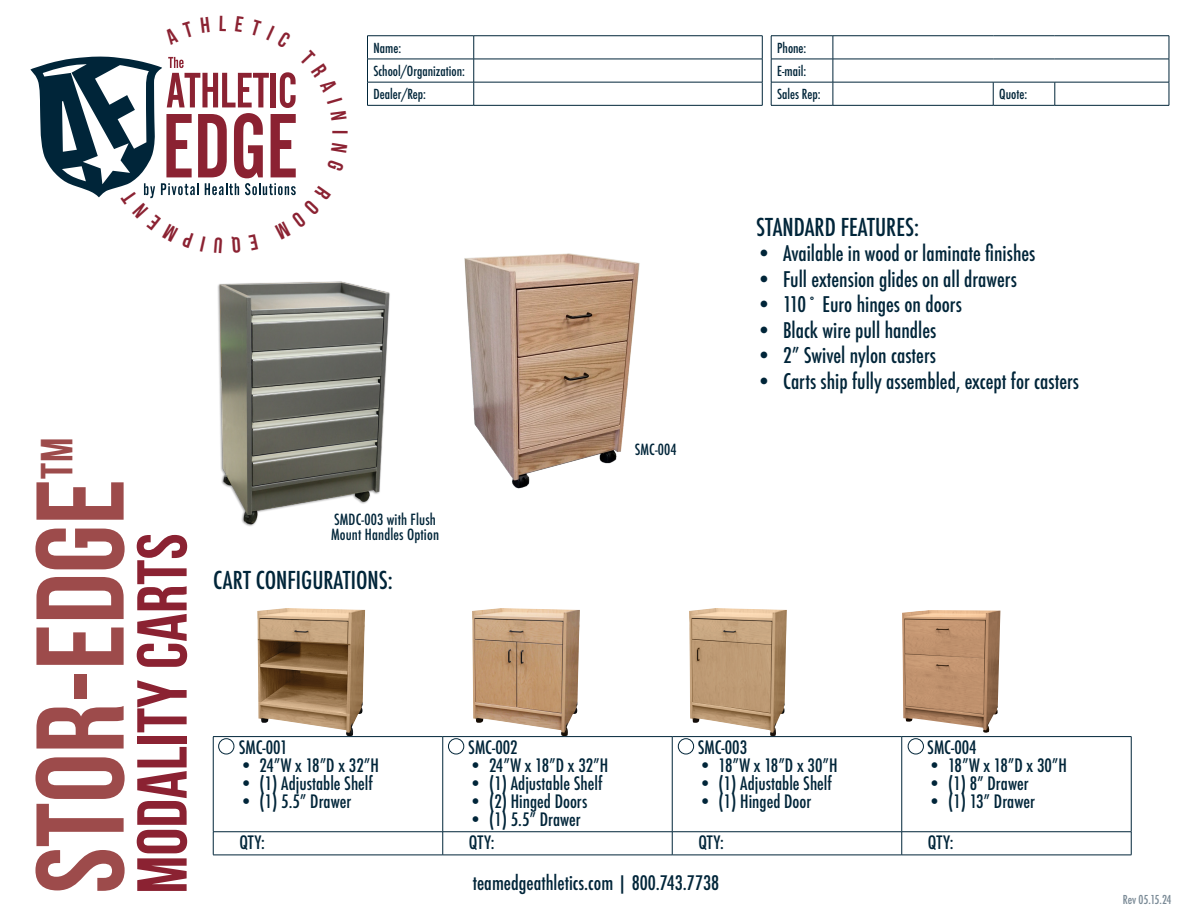
<style>
.page{position:relative;width:1188px;height:918px;background:#fff}
.page>*{position:absolute;margin:0;border:0;box-sizing:border-box;transform-origin:0 0}
.t1{font:700 124.5px "Bebas Neue";color:#9d4b4b}
.t2{font:700 70.5px "Bebas Neue";color:#8b2232}
.t3{font:700 45px "Bebas Neue";color:#9d4b4b}
.t4{font:500 condensed 24px "Futura";color:#002539}
.t5{font:700 21.75px "Bebas Neue";color:#8b2232}
.t6{font:500 condensed 21px "Futura";color:#002539}
.t7{font:500 condensed 19.5px "Futura";color:#002539}
.t8{font:500 condensed 18px "Futura";color:#002539}
.t9{font:500 condensed 15px/15px "Futura";letter-spacing:.01em;color:#002539}
.t10{font:500 condensed 13.5px "Futura";color:#002539}
.t11{font:500 condensed 12px "Futura";letter-spacing:-.015em;color:#7a8a96}
</style>
<div class="page">
<hr style="left:213px;top:736px;width:230px;height:1px;background:#002539">
<hr style="left:213px;top:737px;width:1px;height:95px;background:#002539">
<hr style="left:443px;top:736px;width:229px;height:1px;background:#002539">
<hr style="left:442px;top:737px;width:1px;height:95px;background:#002539">
<hr style="left:672px;top:736px;width:230px;height:1px;background:#002539">
<hr style="left:672px;top:737px;width:1px;height:95px;background:#002539">
<hr style="left:902px;top:736px;width:229px;height:1px;background:#002539">
<hr style="left:901px;top:737px;width:1px;height:95px;background:#002539">
<hr style="left:1131px;top:737px;width:1px;height:95px;background:#002539">
<hr style="left:213px;top:831px;width:230px;height:1px;background:#002539">
<svg style="left:213px;top:832px;width:1px;height:23px"></svg>
<hr style="left:443px;top:831px;width:229px;height:1px;background:#002539">
<svg style="left:442px;top:832px;width:1px;height:23px"></svg>
<hr style="left:672px;top:831px;width:230px;height:1px;background:#002539">
<svg style="left:672px;top:832px;width:1px;height:23px"></svg>
<hr style="left:902px;top:831px;width:229px;height:1px;background:#002539">
<svg style="left:901px;top:832px;width:1px;height:23px"></svg>
<svg style="left:1131px;top:832px;width:1px;height:23px"></svg>
<hr style="left:213px;top:855px;width:230px;height:1px;background:#002539">
<hr style="left:443px;top:855px;width:229px;height:1px;background:#002539">
<hr style="left:672px;top:855px;width:230px;height:1px;background:#002539">
<hr style="left:902px;top:855px;width:229px;height:1px;background:#002539">
<hr style="left:367px;top:35px;width:107px;height:1px;background:#002539">
<hr style="left:367px;top:59px;width:107px;height:1px;background:#002539">
<hr style="left:367px;top:82px;width:107px;height:1px;background:#002539">
<svg style="left:367px;top:36px;width:1px;height:69px"></svg>
<hr style="left:367px;top:105px;width:107px;height:1px;background:#002539">
<hr style="left:474px;top:35px;width:288px;height:1px;background:#002539">
<hr style="left:474px;top:59px;width:288px;height:1px;background:#002539">
<hr style="left:474px;top:82px;width:288px;height:1px;background:#002539">
<svg style="left:473px;top:36px;width:1px;height:69px"></svg>
<svg style="left:762px;top:36px;width:1px;height:69px"></svg>
<hr style="left:474px;top:105px;width:288px;height:1px;background:#002539">
<hr style="left:833px;top:35px;width:160px;height:1px;background:#002539">
<hr style="left:993px;top:35px;width:62px;height:1px;background:#002539">
<hr style="left:1055px;top:35px;width:114px;height:1px;background:#002539">
<hr style="left:833px;top:59px;width:160px;height:1px;background:#002539">
<hr style="left:993px;top:59px;width:62px;height:1px;background:#002539">
<hr style="left:1055px;top:59px;width:114px;height:1px;background:#002539">
<hr style="left:833px;top:82px;width:160px;height:1px;background:#002539">
<hr style="left:993px;top:82px;width:62px;height:1px;background:#002539">
<svg style="left:993px;top:82px;width:1px;height:23px"></svg>
<hr style="left:1055px;top:82px;width:114px;height:1px;background:#002539">
<svg style="left:1055px;top:82px;width:1px;height:23px"></svg>
<svg style="left:1169px;top:36px;width:1px;height:69px"></svg>
<hr style="left:833px;top:105px;width:160px;height:1px;background:#002539">
<hr style="left:993px;top:105px;width:62px;height:1px;background:#002539">
<hr style="left:1055px;top:105px;width:114px;height:1px;background:#002539">
<hr style="left:771px;top:35px;width:62px;height:1px;background:#002539">
<hr style="left:771px;top:59px;width:62px;height:1px;background:#002539">
<hr style="left:771px;top:82px;width:62px;height:1px;background:#002539">
<svg style="left:771px;top:36px;width:1px;height:69px"></svg>
<svg style="left:833px;top:36px;width:1px;height:69px"></svg>
<hr style="left:771px;top:105px;width:62px;height:1px;background:#002539">
<img style="left:464px;top:253px;width:176px;height:236px">
<img style="left:217px;top:281px;width:173px;height:245px">
<img style="left:902px;top:610px;width:98px;height:123px">
<img style="left:257px;top:608px;width:108px;height:128px">
<img style="left:472px;top:608px;width:108px;height:128px">
<img style="left:689px;top:608px;width:98px;height:128px">
<div style="left:218px;top:739px;width:16px;height:15px;border:1px solid #002539;border-radius:50%"></div>
<div style="left:448px;top:739px;width:16px;height:15px;border:1px solid #002539;border-radius:50%"></div>
<div style="left:678px;top:739px;width:16px;height:15px;border:1px solid #002539;border-radius:50%"></div>
<div style="left:908px;top:739px;width:16px;height:15px;border:1px solid #002539;border-radius:50%"></div>
<svg style="left:30px;top:56px;width:266px;height:143px"></svg>
<p class="t5" style="left:352px;top:130px;width:6px;rotate:90deg">i</p>
<p class="t10" style="left:374px;top:39px;width:29px">Name:</p>
<p class="t10" style="left:374px;top:62px;width:93px">School/Organization:</p>
<p class="t10" style="left:374px;top:86px;width:54px">Dealer/Rep:</p>
<p class="t10" style="left:777px;top:39px;width:31px">Phone:</p>
<p class="t10" style="left:777px;top:62px;width:31px">E-mail:</p>
<p class="t10" style="left:777px;top:86px;width:45px">Sales Rep:</p>
<p class="t10" style="left:999px;top:86px;width:29px">Quote:</p>
<p class="t3" style="left:32px;top:479px;width:43px;rotate:-90deg">tm</p>
<p class="t1" style="left:12px;top:894px;width:416px;rotate:-90deg">stor-edge</p>
<p class="t2" style="left:124px;top:894px;width:362px;rotate:-90deg">modality carts</p>
<p class="t9" style="left:331px;top:512px;width:110px">SMDC-003 with Flush<br>Mount Handles Option</p>
<p class="t4" style="left:213px;top:565px;width:181px">CART CONFIGURATIONS:</p>
<p class="t9" style="left:635px;top:442px;width:44px">SMC-004</p>
<p class="t4" style="left:756px;top:212px;width:165px">STANDARD FEATURES:</p>
<p class="t6" style="left:756px;top:240px;width:281px">• Available in wood or laminate finishes</p>
<p class="t6" style="left:756px;top:266px;width:262px">• Full extension glides on all drawers</p>
<p class="t6" style="left:756px;top:291px;width:207px">• 110˚ Euro hinges on doors</p>
<p class="t6" style="left:756px;top:317px;width:182px">• Black wire pull handles</p>
<p class="t6" style="left:756px;top:342px;width:182px">• 2” Swivel nylon casters</p>
<p class="t6" style="left:756px;top:368px;width:325px">• Carts ship fully assembled, except for casters</p>
<p class="t8" style="left:239px;top:736px;width:50px">SMC-001</p>
<p class="t8" style="left:239px;top:754px;width:141px">• 24”W x 18”D x 32”H</p>
<p class="t8" style="left:239px;top:772px;width:135px">• (1) Adjustable Shelf</p>
<p class="t8" style="left:239px;top:790px;width:113px">• (1) 5.5” Drawer</p>
<p class="t8" style="left:468px;top:736px;width:51px">SMC-002</p>
<p class="t8" style="left:469px;top:754px;width:141px">• 24”W x 18”D x 32”H</p>
<p class="t8" style="left:469px;top:772px;width:135px">• (1) Adjustable Shelf</p>
<p class="t8" style="left:469px;top:790px;width:120px">• (2) Hinged Doors</p>
<p class="t8" style="left:469px;top:808px;width:113px">• (1) 5.5” Drawer</p>
<p class="t8" style="left:698px;top:736px;width:51px">SMC-003</p>
<p class="t8" style="left:698px;top:754px;width:141px">• 18”W x 18”D x 30”H</p>
<p class="t8" style="left:698px;top:772px;width:135px">• (1) Adjustable Shelf</p>
<p class="t8" style="left:698px;top:790px;width:114px">• (1) Hinged Door</p>
<p class="t8" style="left:927px;top:736px;width:51px">SMC-004</p>
<p class="t8" style="left:928px;top:754px;width:141px">• 18”W x 18”D x 30”H</p>
<p class="t8" style="left:928px;top:772px;width:102px">• (1) 8” Drawer</p>
<p class="t8" style="left:928px;top:790px;width:109px">• (1) 13” Drawer</p>
<p class="t8" style="left:239px;top:831px;width:27px">QTY:</p>
<p class="t8" style="left:469px;top:831px;width:27px">QTY:</p>
<p class="t8" style="left:698px;top:831px;width:27px">QTY:</p>
<p class="t8" style="left:928px;top:831px;width:27px">QTY:</p>
<p class="t7" style="left:473px;top:870px;width:248px">teamedgeathletics.com | 800.743.7738</p>
<p class="t11" style="left:1123px;top:891px;width:50px">Rev 05.15.24</p>
</div>
